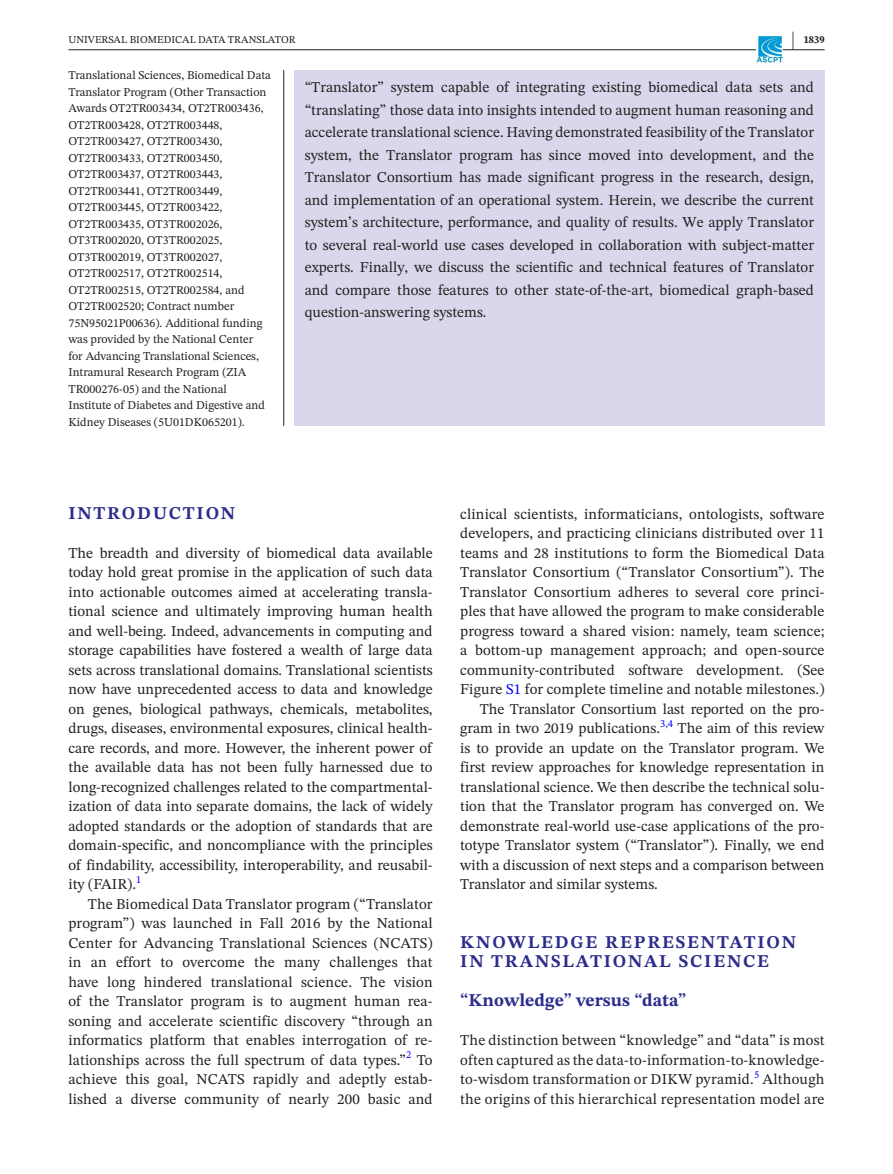
<style>
.page{position:relative;width:893px;height:1174px;background:#fff}
.page>*{position:absolute;margin:0;border:0;box-sizing:border-box;transform-origin:0 0}
.t1{font:700 21px "STIX Two Text";color:#231f20;scale:.42 1}
.t2{font:700 18px/19.5px "STIX Two Text";letter-spacing:.1em;color:#2c2d8c}
.t3{font:700 18px "STIX Two Text";color:#2c2d8c}
.t4{font:15px/19.5px "STIX Two Text";letter-spacing:.01em;color:#231f20;text-align:justify}
.t5{font:12px/16.5px "STIX Two Text";color:#231f20}
.t6{font:10.5px "STIX Two Text";color:#231f20}
.t7{font:700 10.5px "STIX Two Text";color:#231f20}
.t8{font:10.5px "STIX Two Text";color:#00f}
.s1{color:#00f}
</style>
<div class="page">
<hr style="left:68px;top:49px;width:756px;height:1px;background:#231f20">
<img style="left:757px;top:37px;width:25px;height:25px">
<div style="left:294px;top:70px;width:530px;height:280px;background:#d9d7eb"></div>
<div style="left:294px;top:349px;width:530px;height:77px;background:#d9d7eb"></div>
<hr style="left:283px;top:70px;width:1px;height:356px;background:#231f20">
<h1 class="t1" style="left:792px;top:24px;width:8px">|</h1>
<p class="t6" style="left:68px;top:32px;width:229px">UNIVERSAL BIOMEDICAL DATA TRANSLATOR</p>
<p class="t7" style="left:804px;top:32px;width:22px">1839</p>
<p class="t5" style="left:68px;top:67px;width:204px">Translational Sciences, Biomedical Data<br>Translator Program (Other Transaction<br>Awards OT2TR003434, OT2TR003436,<br>OT2TR003428, OT2TR003448,<br>OT2TR003427, OT2TR003430,<br>OT2TR003433, OT2TR003450,<br>OT2TR003437, OT2TR003443,<br>OT2TR003441, OT2TR003449,<br>OT2TR003445, OT2TR003422,<br>OT2TR003435, OT3TR002026,<br>OT3TR002020, OT3TR002025,<br>OT3TR002019, OT3TR002027,<br>OT2TR002517, OT2TR002514,<br>OT2TR002515, OT2TR002584, and<br>OT2TR002520; Contract number<br>75N95021P00636). Additional funding was provided by the National Center<br>for Advancing Translational Sciences,<br>Intramural Research Program (ZIA<br>TR000276-05) and the National<br>Institute of Diabetes and Digestive and<br>Kidney Diseases (5U01DK065201).</p>
<p class="t4" style="left:305px;top:76px;width:511px;line-height:22.5px">“Translator” system capable of integrating existing biomedical data sets and “translating” those data into insights intended to augment human reasoning and accelerate translational science. Having demonstrated feasibility of the Translator system, the Translator program has since moved into development, and the Translator Consortium has made significant progress in the research, design, and implementation of an operational system. Herein, we describe the current system’s architecture, performance, and quality of results. We apply Translator to several real-world use cases developed in collaboration with subject-matter experts. Finally, we discuss the scientific and technical features of Translator and compare those features to other state-of-the-art, biomedical graph-based question-answering systems.</p>
<p class="t2" style="left:68px;top:503px;width:168px">INTRODUCTION</p>
<p class="t4" style="left:68px;top:543px;width:366px">The breadth and diversity of biomedical data available today hold great promise in the application of such data into actionable outcomes aimed at accelerating transla&shy;tional science and ultimately improving human health and well-being. Indeed, advancements in computing and storage capabilities have fostered a wealth of large data sets across translational domains. Translational scientists now have unprecedented access to data and knowledge on genes, biological pathways, chemicals, metabolites, drugs, diseases, environmental exposures, clinical health&shy;care records, and more. However, the inherent power of the available data has not been fully harnessed due to long-recognized challenges related to the compartmental&shy;ization of data into separate domains, the lack of widely adopted standards or the adoption of standards that are domain-specific, and noncompliance with the principles of findability, accessibility, interoperability, and reusabil&shy;ity (FAIR).<sup>1</sup></p>
<p class="t4" style="left:68px;top:894px;width:366px;text-indent:20px">The Biomedical Data Translator program (“Translator program”) was launched in Fall 2016 by the National Center for Advancing Translational Sciences (NCATS) in an effort to overcome the many challenges that have long hindered translational science. The vision of the Translator program is to augment human rea&shy;soning and accelerate scientific discovery “through an informatics platform that enables interrogation of re&shy;lationships across the full spectrum of data types.”</p>
<p class="t8" style="left:406px;top:1047px;width:7px">2</p>
<p class="t4" style="left:68px;top:1050px;width:366px;text-indent:348px">To achieve this goal, NCATS rapidly and adeptly estab&shy;lished a diverse community of nearly 200 basic and</p>
<p class="t4" style="left:460px;top:504px;width:366px">clinical scientists, informaticians, ontologists, software</p>
<p class="t4" style="left:460px;top:523px;width:366px">developers, and practicing clinicians distributed over 11</p>
<p class="t4" style="left:460px;top:543px;width:366px">teams and 28 institutions to form the Biomedical Data</p>
<p class="t4" style="left:460px;top:562px;width:366px">Translator Consortium (“Translator Consortium”). The</p>
<p class="t4" style="left:460px;top:582px;width:366px">Translator Consortium adheres to several core princi-</p>
<p class="t4" style="left:460px;top:601px;width:366px">ples that have allowed the program to make considerable</p>
<p class="t4" style="left:460px;top:621px;width:366px">progress toward a shared vision: namely, team science;</p>
<p class="t4" style="left:460px;top:640px;width:366px">a bottom-up management approach; and open-source</p>
<p class="t4" style="left:460px;top:660px;width:366px">community-contributed software development. (See</p>
<p class="t4" style="left:460px;top:679px;width:366px">Figure <span class="s1">S1</span> for complete timeline and notable milestones.)</p>
<p class="t4" style="left:480px;top:699px;width:346px">The Translator Consortium last reported on the pro-</p>
<p class="t4" style="left:460px;top:718px;width:366px">gram in two 2019 publications.<sup>3,4</sup> The aim of this review</p>
<p class="t4" style="left:460px;top:738px;width:366px">is to provide an update on the Translator program. We</p>
<p class="t4" style="left:460px;top:757px;width:366px">first review approaches for knowledge representation in</p>
<p class="t4" style="left:460px;top:777px;width:366px">translational science. We then describe the technical solu-</p>
<p class="t4" style="left:460px;top:796px;width:366px">tion that the Translator program has converged on. We</p>
<p class="t4" style="left:460px;top:816px;width:366px">demonstrate real-world use-case applications of the pro-</p>
<p class="t4" style="left:460px;top:835px;width:366px">totype Translator system (“Translator”). Finally, we end</p>
<p class="t4" style="left:460px;top:855px;width:366px">with a discussion of next steps and a comparison between</p>
<p class="t4" style="left:460px;top:874px;width:199px">Translator and similar systems.</p>
<p class="t2" style="left:460px;top:932px;width:337px">KNOWLEDGE REPRESENTATION<br>IN TRANSLATIONAL SCIENCE</p>
<p class="t3" style="left:460px;top:987px;width:228px">“Knowledge” versus “data”</p>
<p class="t4" style="left:460px;top:1030px;width:366px">The distinction between “knowledge” and “data” is most often captured as the data-to-information-to-knowledge&shy;to-wisdom transformation or DIKW pyramid.</p>
<p class="t8" style="left:754px;top:1066px;width:7px">5</p>
<p class="t4" style="left:460px;top:1069px;width:366px;text-align:right">Although<br>the origins of this hierarchical representation model are</p>
</div>
